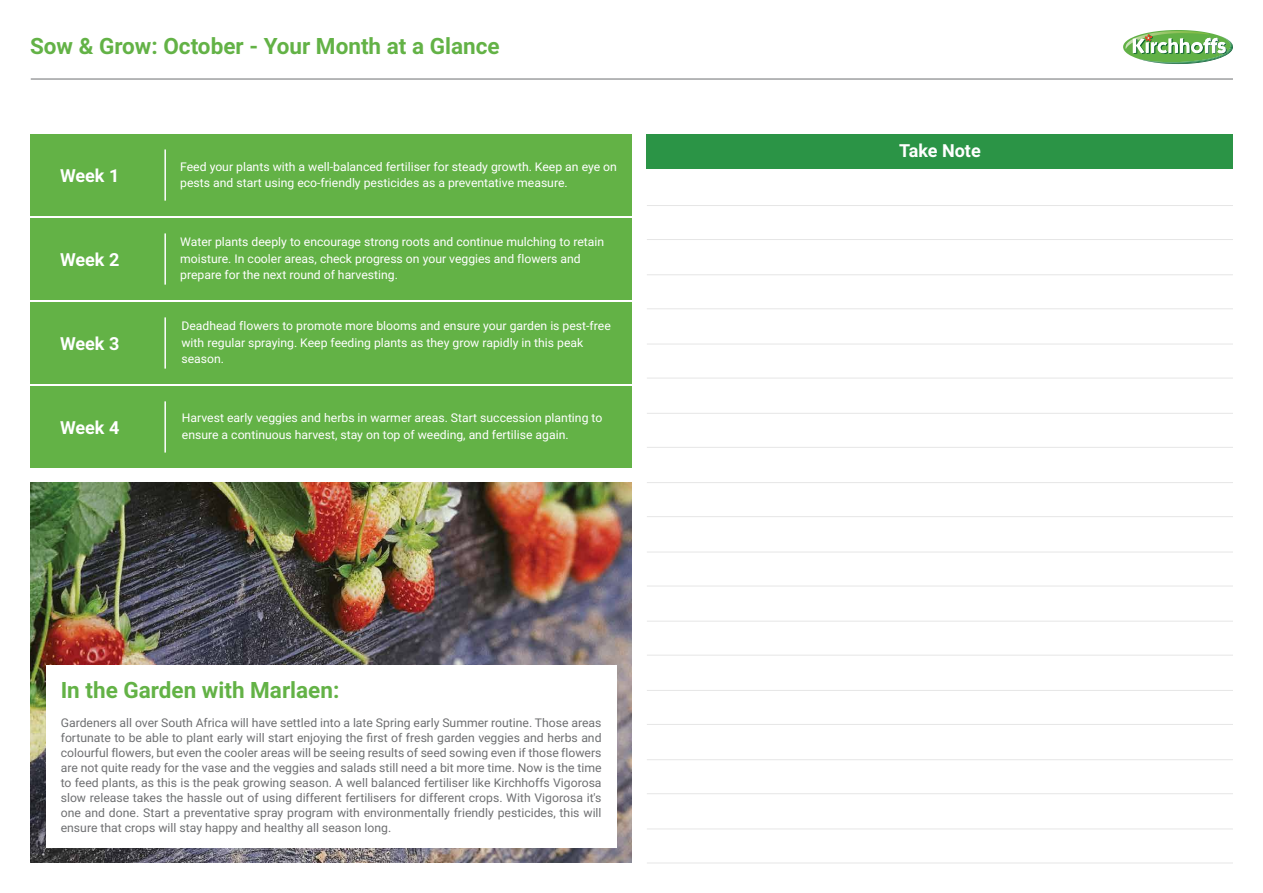
<style>
.page{position:relative;width:1263px;height:893px;background:#fff}
.page>*{position:absolute;margin:0;border:0;box-sizing:border-box;transform-origin:0 0}
.t1{font:700 22.5px "Roboto";color:#63b246}
.t2{font:700 18px "Roboto";color:#fff}
.t3{font:12px/15px "Roboto";color:#6e6f71;text-align:justify}
.t4{font:12px/16.5px "Roboto";color:#fff}
</style>
<div class="page">
<svg style="left:1123px;top:30px;width:110px;height:34px"></svg>
<hr style="left:31px;top:79px;width:1202px;height:1px;background:#6e6f71">
<img style="left:30px;top:483px;width:602px;height:380px">
<div style="left:46px;top:665px;width:570px;height:183px;background:#fff"></div>
<div style="left:30px;top:134px;width:602px;height:82px;background:#63b246"></div>
<hr style="left:164px;top:149px;width:2px;height:52px;background:#fff">
<div style="left:30px;top:386px;width:602px;height:82px;background:#63b246"></div>
<hr style="left:164px;top:401px;width:2px;height:52px;background:#fff">
<div style="left:30px;top:218px;width:602px;height:82px;background:#63b246"></div>
<hr style="left:164px;top:233px;width:2px;height:52px;background:#fff">
<div style="left:30px;top:302px;width:602px;height:82px;background:#63b246"></div>
<hr style="left:164px;top:317px;width:2px;height:52px;background:#fff">
<hr style="left:647px;top:239px;width:586px;height:1px;background:#e6e6e6">
<hr style="left:647px;top:205px;width:586px;height:1px;background:#e6e6e6">
<hr style="left:647px;top:308px;width:586px;height:1px;background:#e6e6e6">
<hr style="left:647px;top:274px;width:586px;height:1px;background:#e6e6e6">
<hr style="left:647px;top:378px;width:586px;height:1px;background:#e6e6e6">
<hr style="left:647px;top:344px;width:586px;height:1px;background:#e6e6e6">
<hr style="left:647px;top:447px;width:586px;height:1px;background:#e6e6e6">
<hr style="left:647px;top:413px;width:586px;height:1px;background:#e6e6e6">
<hr style="left:647px;top:516px;width:586px;height:1px;background:#e6e6e6">
<hr style="left:647px;top:482px;width:586px;height:1px;background:#e6e6e6">
<hr style="left:647px;top:655px;width:586px;height:1px;background:#e6e6e6">
<hr style="left:647px;top:621px;width:586px;height:1px;background:#e6e6e6">
<hr style="left:647px;top:724px;width:586px;height:1px;background:#e6e6e6">
<hr style="left:647px;top:690px;width:586px;height:1px;background:#e6e6e6">
<hr style="left:647px;top:793px;width:586px;height:1px;background:#e6e6e6">
<hr style="left:647px;top:759px;width:586px;height:1px;background:#e6e6e6">
<hr style="left:647px;top:863px;width:586px;height:1px;background:#e6e6e6">
<hr style="left:647px;top:829px;width:586px;height:1px;background:#e6e6e6">
<hr style="left:647px;top:586px;width:586px;height:1px;background:#e6e6e6">
<hr style="left:647px;top:552px;width:586px;height:1px;background:#e6e6e6">
<div style="left:647px;top:134px;width:586px;height:34px;background:#2b9446"></div>
<h1 class="t1" style="left:30px;top:30px;width:471px">Sow &amp; Grow: October - Your Month at a Glance</h1>
<h2 class="t2" style="left:60px;top:163px;width:61px">Week 1</h2>
<h2 class="t2" style="left:60px;top:247px;width:61px">Week 2</h2>
<h2 class="t2" style="left:60px;top:331px;width:61px">Week 3</h2>
<h2 class="t2" style="left:60px;top:414px;width:61px">Week 4</h2>
<p class="t4" style="left:180px;top:158px;width:438px">Feed your plants with a well-balanced fertiliser for steady growth. Keep an eye on</p>
<p class="t4" style="left:180px;top:174px;width:389px">pests and start using eco-friendly pesticides as a preventative measure.</p>
<p class="t4" style="left:180px;top:233px;width:425px">Water plants deeply to encourage strong roots and continue mulching to retain moisture. In cooler areas, check progress on your veggies and flowers and prepare for the next round of harvesting.</p>
<p class="t4" style="left:181px;top:317px;width:431px">Deadhead flowers to promote more blooms and ensure your garden is pest-free with regular spraying. Keep feeding plants as they grow rapidly in this peak season.</p>
<p class="t4" style="left:182px;top:409px;width:422px">Harvest early veggies and herbs in warmer areas. Start succession planting to</p>
<p class="t4" style="left:182px;top:426px;width:388px">ensure a continuous harvest, stay on top of weeding, and fertilise again.</p>
<h1 class="t1" style="left:61px;top:674px;width:280px">In the Garden with Marlaen:</h1>
<p class="t3" style="left:61px;top:714px;width:542px">Gardeners all over South Africa will have settled into a late Spring early Summer routine. Those areas fortunate to be able to plant early will start enjoying the first of fresh garden veggies and herbs and colourful flowers, but even the cooler areas will be seeing results of seed sowing even if those flowers are not quite ready for the vase and the veggies and salads still need a bit more time. Now is the time to feed plants, as this is the peak growing season. A well balanced fertiliser like Kirchhoffs Vigorosa slow release takes the hassle out of using different fertilisers for different crops. With Vigorosa it's one and done. Start a preventative spray program with environmentally friendly pesticides, this will ensure that crops will stay happy and healthy all season long.</p>
<h2 class="t2" style="left:899px;top:138px;width:83px">Take Note</h2>
</div>
